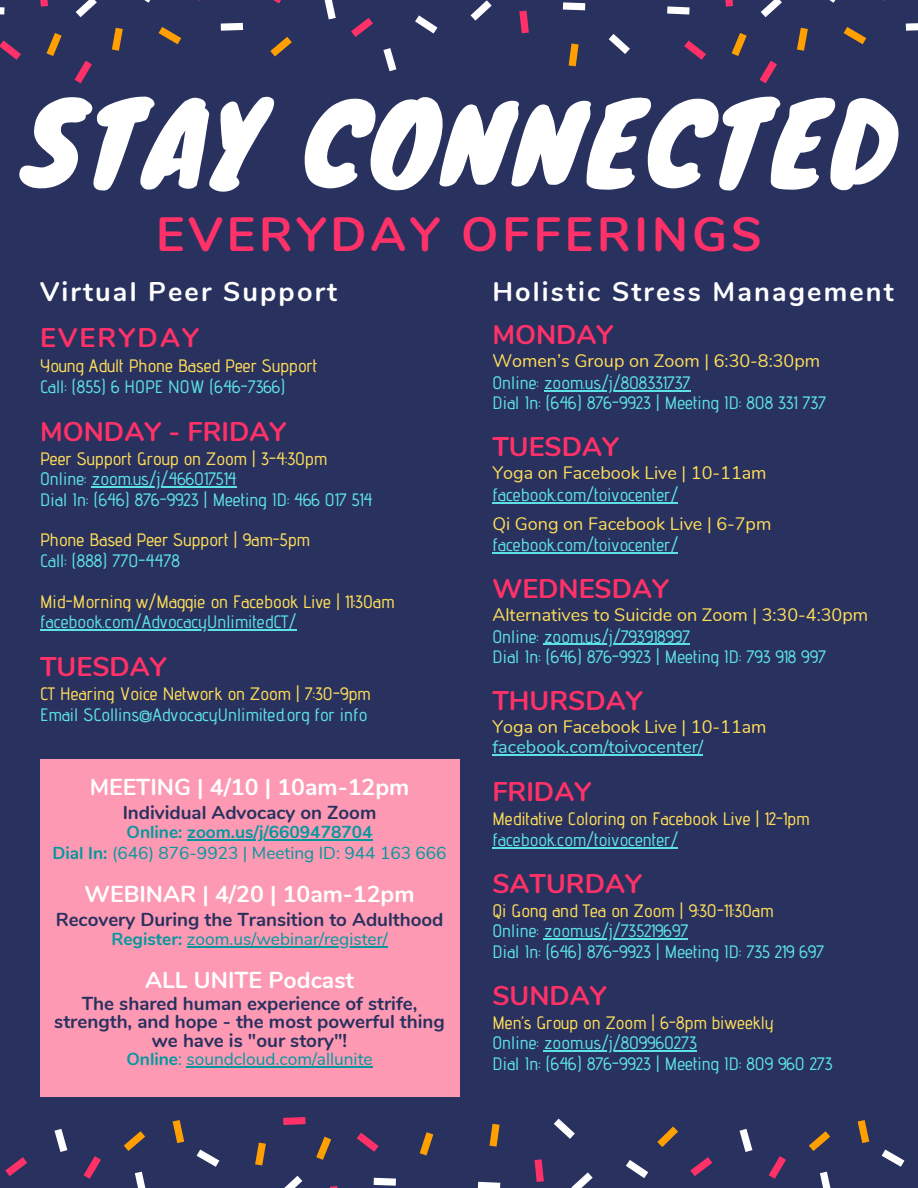
<style>
.page{position:relative;width:918px;height:1188px;background:#29315f}
.page>*{position:absolute;margin:0;border:0;box-sizing:border-box;transform-origin:0 0}
.t1{font:109.05px "Knewave";letter-spacing:.03em;color:#fff}
.t2{font:700 48px "Nunito";letter-spacing:.085em;color:#ff3168}
.t3{font:700 27px "Nunito";color:#ff3168}
.t4{font:700 27px "Nunito";letter-spacing:.08em;color:#fff}
.t5{font:700 27px "Nunito";letter-spacing:.08em;color:#ff3168}
.t6{font:700 23.1px "Nunito";color:#fff}
.t7{font:700 18.75px/18.3px "Nunito";color:#29315f;text-align:center}
.t8{font:500 18px/20.4px "Advent Pro";color:#5ce1e6}
.t9{font:500 18px "Advent Pro";color:#ffde59}
.t10{font:18px "Nunito";color:#ffde59}
.t11{font:18px "Nunito";color:#5ce1e6}
.t12{font:700 17.25px/20.5px "Nunito";color:#03989e;text-align:center}
.t13{font:17.25px "Nunito";color:#03989e}
.s1{font-weight:400}
.s2{font-weight:700}
</style>
<div class="page">
<svg style="left:273px;top:0;width:8px;height:3px"></svg>
<svg style="left:144px;top:0;width:7px;height:3px"></svg>
<svg style="left:40px;top:0;width:8px;height:7px"></svg>
<svg style="left:76px;top:0;width:21px;height:17px"></svg>
<svg style="left:112px;top:28px;width:11px;height:23px"></svg>
<svg style="left:159px;top:27px;width:22px;height:17px"></svg>
<svg style="left:47px;top:33px;width:15px;height:23px"></svg>
<svg style="left:75px;top:61px;width:17px;height:22px"></svg>
<svg style="left:221px;top:23px;width:22px;height:8px"></svg>
<svg style="left:270px;top:37px;width:22px;height:20px"></svg>
<svg style="left:0;top:41px;width:21px;height:19px"></svg>
<svg style="left:0;top:7px;width:5px;height:8px"></svg>
<svg style="left:324px;top:0;width:12px;height:19px"></svg>
<svg style="left:415px;top:15px;width:22px;height:19px"></svg>
<svg style="left:519px;top:11px;width:10px;height:22px"></svg>
<svg style="left:471px;top:0;width:21px;height:21px"></svg>
<svg style="left:383px;top:48px;width:13px;height:23px"></svg>
<svg style="left:351px;top:18px;width:22px;height:19px"></svg>
<svg style="left:569px;top:44px;width:10px;height:22px"></svg>
<svg style="left:563px;top:2px;width:22px;height:8px"></svg>
<svg style="left:609px;top:34px;width:21px;height:20px"></svg>
<svg style="left:829px;top:0;width:7px;height:3px"></svg>
<svg style="left:725px;top:0;width:8px;height:7px"></svg>
<svg style="left:761px;top:0;width:21px;height:17px"></svg>
<svg style="left:797px;top:28px;width:11px;height:23px"></svg>
<svg style="left:844px;top:27px;width:22px;height:17px"></svg>
<svg style="left:732px;top:33px;width:15px;height:23px"></svg>
<svg style="left:760px;top:61px;width:17px;height:22px"></svg>
<svg style="left:906px;top:23px;width:12px;height:8px"></svg>
<svg style="left:684px;top:41px;width:22px;height:19px"></svg>
<svg style="left:667px;top:6px;width:23px;height:9px"></svg>
<svg style="left:84px;top:1156px;width:17px;height:23px"></svg>
<svg style="left:54px;top:1129px;width:13px;height:23px"></svg>
<svg style="left:5px;top:1157px;width:22px;height:19px"></svg>
<svg style="left:135px;top:1172px;width:11px;height:16px"></svg>
<svg style="left:173px;top:1120px;width:11px;height:23px"></svg>
<svg style="left:330px;top:1186px;width:8px;height:2px"></svg>
<svg style="left:284px;top:1176px;width:18px;height:12px"></svg>
<svg style="left:255px;top:1143px;width:11px;height:23px"></svg>
<svg style="left:197px;top:1150px;width:22px;height:17px"></svg>
<svg style="left:316px;top:1137px;width:15px;height:23px"></svg>
<svg style="left:283px;top:1117px;width:23px;height:8px"></svg>
<svg style="left:420px;top:1132px;width:13px;height:23px"></svg>
<svg style="left:124px;top:1131px;width:21px;height:20px"></svg>
<svg style="left:357px;top:1133px;width:22px;height:19px"></svg>
<svg style="left:374px;top:1178px;width:22px;height:8px"></svg>
<svg style="left:769px;top:1156px;width:17px;height:23px"></svg>
<svg style="left:626px;top:1160px;width:22px;height:18px"></svg>
<svg style="left:657px;top:1126px;width:21px;height:21px"></svg>
<svg style="left:535px;top:1159px;width:9px;height:23px"></svg>
<svg style="left:571px;top:1172px;width:22px;height:16px"></svg>
<svg style="left:740px;top:1129px;width:12px;height:23px"></svg>
<svg style="left:690px;top:1157px;width:22px;height:19px"></svg>
<svg style="left:489px;top:1124px;width:11px;height:23px"></svg>
<svg style="left:478px;top:1182px;width:22px;height:6px"></svg>
<svg style="left:554px;top:1119px;width:21px;height:20px"></svg>
<svg style="left:820px;top:1172px;width:11px;height:16px"></svg>
<svg style="left:858px;top:1120px;width:11px;height:23px"></svg>
<svg style="left:882px;top:1150px;width:22px;height:17px"></svg>
<svg style="left:809px;top:1131px;width:21px;height:20px"></svg>
<div style="left:40px;top:760px;width:420px;height:337px;background:#fd99b3"></div>
<hr style="left:544px;top:390px;width:146px;height:1px;background:#5ce1e6">
<hr style="left:492px;top:502px;width:186px;height:1px;background:#5ce1e6">
<hr style="left:492px;top:552px;width:186px;height:2px;background:#5ce1e6">
<hr style="left:544px;top:644px;width:146px;height:1px;background:#5ce1e6">
<hr style="left:492px;top:755px;width:211px;height:1px;background:#5ce1e6">
<hr style="left:492px;top:847px;width:186px;height:1px;background:#5ce1e6">
<hr style="left:544px;top:939px;width:144px;height:1px;background:#5ce1e6">
<hr style="left:544px;top:1050px;width:153px;height:2px;background:#5ce1e6">
<hr style="left:91px;top:486px;width:146px;height:2px;background:#5ce1e6">
<hr style="left:40px;top:629px;width:256px;height:2px;background:#5ce1e6">
<hr style="left:187px;top:839px;width:186px;height:1px;background:#03989e">
<hr style="left:187px;top:946px;width:201px;height:1px;background:#03989e">
<hr style="left:186px;top:1066px;width:187px;height:1px;background:#03989e">
<h1 class="t1" style="left:23px;top:55px;width:874px">STAY CONNECTED</h1>
<h2 class="t2" style="left:156px;top:203px;width:607px">EVERYDAY OFFERINGS</h2>
<h3 class="t4" style="left:492px;top:274px;width:403px">Holistic Stress Management</h3>
<h3 class="t3" style="left:492px;top:317px;width:123px">MONDAY</h3>
<p class="t10" style="left:492px;top:349px;width:329px">Women’s Group on Zoom | 6:30-8:30pm</p>
<p class="t8" style="left:492px;top:372px;width:335px">Online: zoom.us/j/808331737<br>Dial In: (646) 876-9923 | Meeting ID: 808 331 737</p>
<h3 class="t3" style="left:492px;top:429px;width:128px">TUESDAY</h3>
<p class="t10" style="left:492px;top:461px;width:276px">Yoga on Facebook Live | 10-11am</p>
<p class="t8" style="left:492px;top:484px;width:187px">facebook.com/toivocenter/</p>
<p class="t10" style="left:492px;top:511px;width:281px">Qi Gong on Facebook Live | 6-7pm</p>
<p class="t8" style="left:492px;top:534px;width:187px">facebook.com/toivocenter/</p>
<h3 class="t3" style="left:492px;top:571px;width:178px">WEDNESDAY</h3>
<p class="t10" style="left:492px;top:603px;width:377px">Alternatives to Suicide on Zoom | 3:30-4:30pm</p>
<p class="t8" style="left:492px;top:626px;width:335px">Online: zoom.us/j/793918997<br>Dial In: (646) 876-9923 | Meeting ID: 793 918 997</p>
<h3 class="t3" style="left:492px;top:683px;width:152px">THURSDAY</h3>
<p class="t10" style="left:492px;top:715px;width:276px">Yoga on Facebook Live | 10-11am</p>
<p class="t11" style="left:492px;top:735px;width:212px">facebook.com/toivocenter/</p>
<h3 class="t3" style="left:492px;top:774px;width:100px">FRIDAY</h3>
<p class="t9" style="left:492px;top:808px;width:318px">Meditative Coloring on Facebook Live | 12-1pm</p>
<p class="t8" style="left:492px;top:829px;width:187px">facebook.com/toivocenter/</p>
<h3 class="t3" style="left:492px;top:866px;width:151px">SATURDAY</h3>
<p class="t9" style="left:492px;top:900px;width:283px">Qi Gong and Tea on Zoom | 9:30-11:30am</p>
<p class="t8" style="left:492px;top:921px;width:333px">Online: zoom.us/j/735219697<br>Dial In: (646) 876-9923 | Meeting ID: 735 219 697</p>
<h3 class="t3" style="left:492px;top:977px;width:116px">SUNDAY</h3>
<p class="t9" style="left:492px;top:1011px;width:283px">Men’s Group on Zoom | 6-8pm biweekly</p>
<p class="t8" style="left:492px;top:1032px;width:342px">Online: zoom.us/j/809960273<br>Dial In: (646) 876-9923 | Meeting ID: 809 960 273</p>
<h3 class="t4" style="left:40px;top:274px;width:299px">Virtual Peer Support</h3>
<h3 class="t5" style="left:40px;top:320px;width:160px">EVERYDAY</h3>
<p class="t9" style="left:40px;top:355px;width:279px">Young Adult Phone Based Peer Support</p>
<p class="t8" style="left:40px;top:376px;width:247px">Call: (855) 6 HOPE NOW (646-7366)</p>
<h3 class="t3" style="left:40px;top:413px;width:248px">MONDAY - FRIDAY</h3>
<p class="t9" style="left:40px;top:447px;width:288px">Peer Support Group on Zoom | 3-4:30pm</p>
<p class="t8" style="left:40px;top:468px;width:334px">Online: zoom.us/j/466017514<br>Dial In: (646) 876-9923 | Meeting ID: 466 017 514</p>
<p class="t9" style="left:40px;top:529px;width:271px">Phone Based Peer Support | 9am-5pm</p>
<p class="t8" style="left:40px;top:550px;width:141px">Call: (888) 770-4478</p>
<p class="t9" style="left:40px;top:590px;width:356px">Mid-Morning w/Maggie on Facebook Live | 11:30am</p>
<p class="t8" style="left:40px;top:611px;width:258px">facebook.com/AdvocacyUnlimitedCT/</p>
<h3 class="t3" style="left:40px;top:649px;width:128px">TUESDAY</h3>
<p class="t9" style="left:40px;top:683px;width:332px">CT Hearing Voice Network on Zoom | 7:30-9pm</p>
<p class="t8" style="left:40px;top:704px;width:329px">Email SCollins@AdvocacyUnlimited.org for info</p>
<p class="t6" style="left:90px;top:772px;width:321px">MEETING | 4/10 | 10am-12pm</p>
<p class="t7" style="left:123px;top:804px;width:255px">Individual Advocacy on Zoom</p>
<p class="t12" style="left:52px;top:822px;width:396px">Online: zoom.us/j/6609478704<br>Dial In: <span class="s1">(646) 876-9923 | Meeting ID: 944 163 666</span></p>
<p class="t6" style="left:85px;top:879px;width:331px">WEBINAR | 4/20 | 10am-12pm</p>
<p class="t7" style="left:56px;top:910px;width:389px">Recovery During the Transition to Adulthood</p>
<p class="t13" style="left:111px;top:928px;width:278px"><span class="s2">Register:</span> zoom.us/webinar/register/</p>
<p class="t6" style="left:145px;top:965px;width:211px">ALL UNITE Podcast</p>
<p class="t7" style="left:54px;top:995px;width:392px">The shared human experience of strife, strength, and hope - the most powerful thing we have is "our story"!</p>
<p class="t13" style="left:126px;top:1048px;width:248px"><span class="s2">Online</span>: soundcloud.com/allunite</p>
</div>
